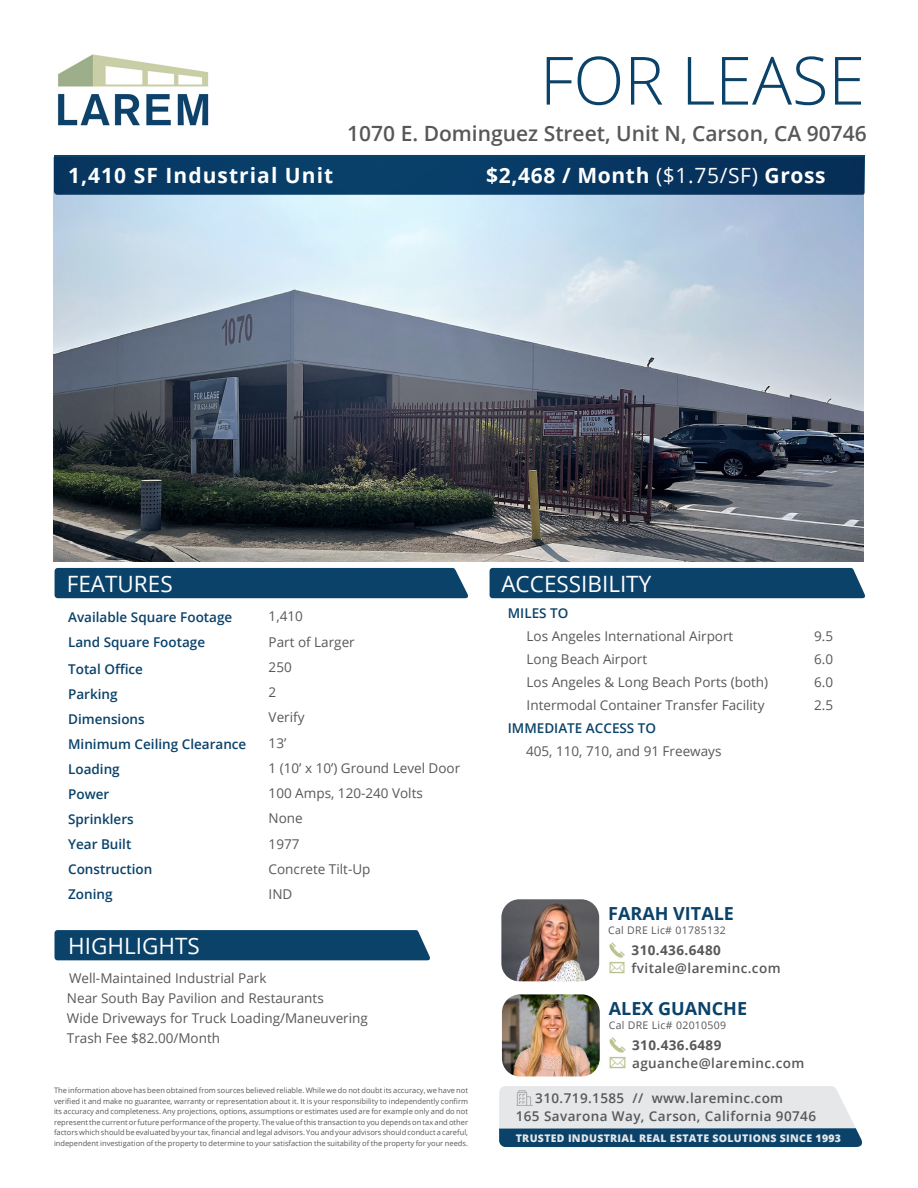
<style>
.page{position:relative;width:918px;height:1188px;background:#fff}
.page>*{position:absolute;margin:0;border:0;box-sizing:border-box;transform-origin:0 0}
.t1{font:300 66.6px "Open Sans";color:#0a426a}
.t2{font:22.5px "Open Sans";color:#fff}
.t3{font:600 21px "Open Sans";color:#57585a}
.t4{font:700 21px "Open Sans";letter-spacing:.03em;color:#fff}
.t5{font:700 21px "Open Sans";letter-spacing:.05em;color:#fff}
.t6{font:700 18px "Open Sans";color:#0a426a}
.t7{font:13.5px/25.2px "Open Sans";color:#57585a}
.t8{font:600 13.5px "Open Sans";color:#0a426a}
.t9{font:600 13.5px "Open Sans";letter-spacing:.03em;color:#57585a}
.t10{font:700 13.5px "Open Sans";letter-spacing:.03em;color:#57585a}
.t11{font:800 10.5px "Open Sans";letter-spacing:.03em;color:#e6e7e9}
.t12{font:10.5px "Open Sans";letter-spacing:.03em;color:#57585a}
.t13{font:7.5px/10.5px "Open Sans";color:#57585a;text-align:justify}
.s1{font-weight:400}
</style>
<div class="page">
<div style="left:490px;top:568px;width:375px;height:30px;background:#0a426a"></div>
<div style="left:55px;top:930px;width:375px;height:30px;background:#0a426a"></div>
<img style="left:53px;top:157px;width:811px;height:405px">
<img style="left:57px;top:54px;width:152px;height:72px">
<svg style="left:54px;top:155px;width:811px;height:40px;background:#083a64"></svg>
<div style="left:55px;top:568px;width:413px;height:30px;background:#0a426a"></div>
<img style="left:609px;top:1037px;width:17px;height:32px">
<img style="left:502px;top:994px;width:98px;height:82px">
<svg style="left:499px;top:1086px;width:363px;height:61px;background:#a3b5c2"></svg>
<img style="left:516px;top:1090px;width:16px;height:16px">
<img style="left:609px;top:942px;width:16px;height:32px">
<img style="left:501px;top:899px;width:98px;height:82px">
<p class="t1" style="left:540px;top:35px;width:327px">FOR LEASE</p>
<p class="t3" style="left:347px;top:119px;width:521px">1070 E. Dominguez Street, Unit N, Carson, CA 90746</p>
<p class="t5" style="left:68px;top:160px;width:267px">1,410 SF Industrial Unit</p>
<p class="t4" style="left:486px;top:160px;width:341px">$2,468 / Month <span class="s1">($1.75/SF)</span> Gross</p>
<p class="t2" style="left:67px;top:569px;width:107px">FEATURES</p>
<p class="t8" style="left:68px;top:607px;width:166px">Available Square Footage</p>
<p class="t8" style="left:68px;top:632px;width:139px">Land Square Footage</p>
<p class="t8" style="left:68px;top:660px;width:76px">Total Office</p>
<p class="t8" style="left:68px;top:685px;width:51px">Parking</p>
<p class="t8" style="left:68px;top:710px;width:78px">Dimensions</p>
<p class="t8" style="left:68px;top:735px;width:180px">Minimum Ceiling Clearance</p>
<p class="t8" style="left:68px;top:760px;width:53px">Loading</p>
<p class="t8" style="left:68px;top:785px;width:43px">Power</p>
<p class="t8" style="left:68px;top:810px;width:67px">Sprinklers</p>
<p class="t8" style="left:68px;top:835px;width:65px">Year Built</p>
<p class="t8" style="left:68px;top:860px;width:86px">Construction</p>
<p class="t8" style="left:68px;top:885px;width:46px">Zoning</p>
<p class="t2" style="left:68px;top:931px;width:133px">HIGHLIGHTS</p>
<p class="t7" style="left:269px;top:603px;width:193px">1,410<br>Part of Larger<br>250<br>2<br>Verify<br>13’<br>1 (10’ x 10’) Ground Level Door<br>100 Amps, 120-240 Volts<br>None<br>1977<br>Concrete Tilt-Up<br>IND</p>
<p class="t7" style="left:67px;top:968px;width:302px;line-height:20.1px">Well-Maintained Industrial Park<br>Near South Bay Pavilion and Restaurants<br>Wide Driveways for Truck Loading/Maneuvering Trash Fee $82.00/Month</p>
<p class="t13" style="left:54px;top:1085px;width:416px">The information above has been obtained from sources believed reliable. While we do not doubt its accuracy, we have not verified it and make no guarantee, warranty or representation about it. It is your responsibility to independently confirm its accuracy and completeness. Any projections, options, assumptions or estimates used are for example only and do not represent the current or future performance of the property. The value of this transaction to you depends on tax and other factors which should be evaluated by your tax, financial and legal advisors. You and your advisors should conduct a careful, independent investigation of the property to determine to your satisfaction the suitability of the property for your needs.</p>
<p class="t2" style="left:501px;top:568px;width:151px">ACCESSIBILITY</p>
<p class="t8" style="left:508px;top:604px;width:62px">MILES TO</p>
<p class="t7" style="left:527px;top:623px;width:208px">Los Angeles International Airport</p>
<p class="t7" style="left:814px;top:623px;width:21px">9.5</p>
<p class="t7" style="left:527px;top:646px;width:122px">Long Beach Airport</p>
<p class="t7" style="left:814px;top:646px;width:21px">6.0</p>
<p class="t7" style="left:527px;top:669px;width:243px">Los Angeles &amp; Long Beach Ports (both)</p>
<p class="t7" style="left:814px;top:669px;width:21px">6.0</p>
<p class="t7" style="left:527px;top:693px;width:239px">Intermodal Container Transfer Facility</p>
<p class="t7" style="left:814px;top:693px;width:21px">2.5</p>
<p class="t8" style="left:508px;top:719px;width:150px">IMMEDIATE ACCESS TO</p>
<p class="t7" style="left:526px;top:738px;width:197px">405, 110, 710, and 91 Freeways</p>
<p class="t6" style="left:608px;top:901px;width:127px">FARAH VITALE</p>
<p class="t12" style="left:608px;top:923px;width:119px">Cal DRE Lic# 01785132</p>
<p class="t9" style="left:632px;top:959px;width:151px">fvitale@lareminc.com</p>
<p class="t10" style="left:632px;top:941px;width:91px">310.436.6480</p>
<p class="t6" style="left:609px;top:996px;width:140px">ALEX GUANCHE</p>
<p class="t12" style="left:609px;top:1018px;width:119px">Cal DRE Lic# 02010509</p>
<p class="t9" style="left:632px;top:1054px;width:174px">aguanche@lareminc.com</p>
<p class="t10" style="left:632px;top:1036px;width:91px">310.436.6489</p>
<p class="t9" style="left:535px;top:1089px;width:249px">310.719.1585 // www.lareminc.com</p>
<p class="t9" style="left:516px;top:1107px;width:302px">165 Savarona Way, Carson, California 90746</p>
<p class="t11" style="left:516px;top:1130px;width:327px">TRUSTED INDUSTRIAL REAL ESTATE SOLUTIONS SINCE 1993</p>
</div>
